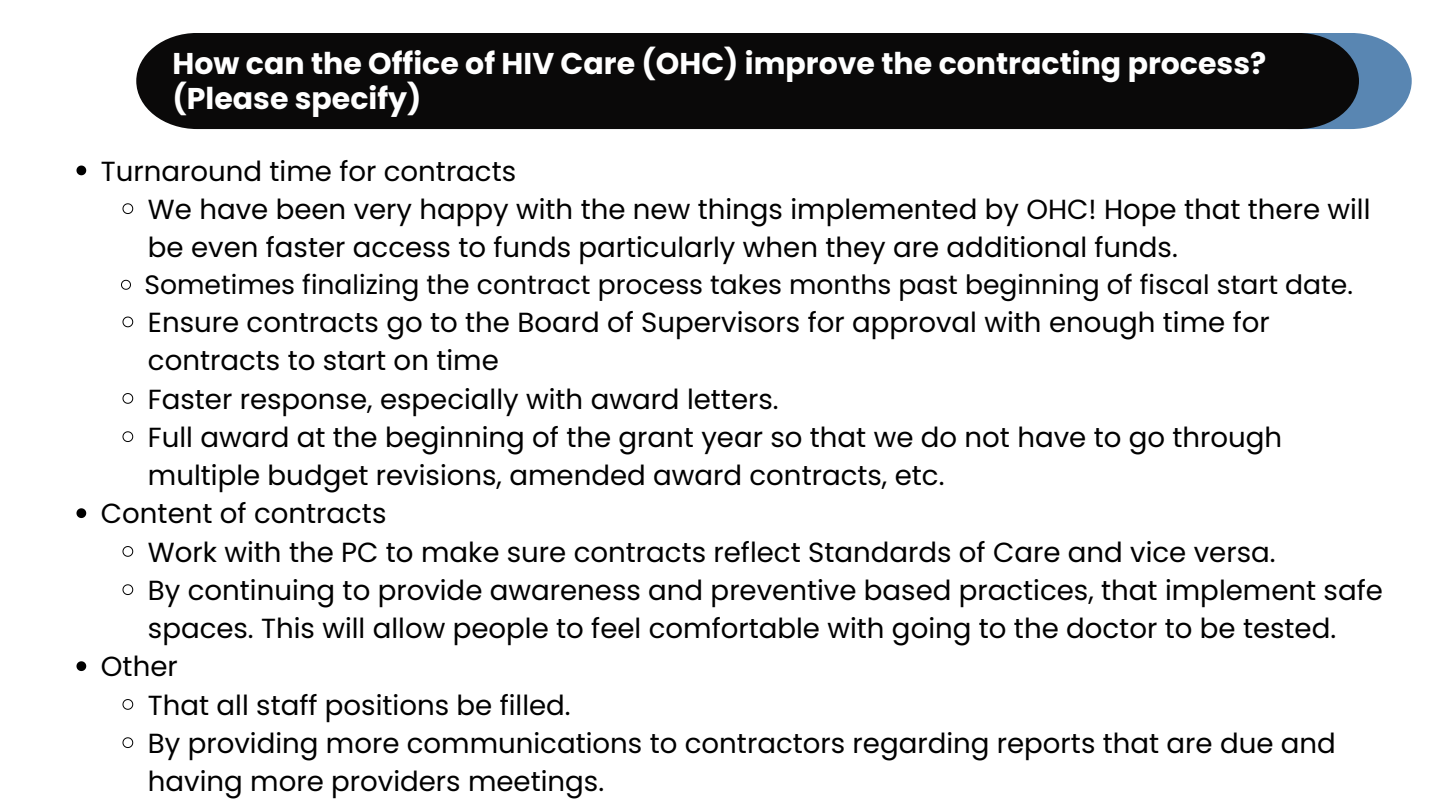
<style>
.page{position:relative;width:1440px;height:810px;background:#fff}
.page>*{position:absolute;margin:0;border:0;box-sizing:border-box;transform-origin:0 0}
.t1{font:700 30px/34.5px "Poppins";color:#fff}
.t2{font:27.6px/38.2px "Poppins";color:#000}
.t3{font:26.6px "Poppins";color:#000}
</style>
<div class="page">
<svg style="left:1359px;top:33px;width:53px;height:96px"></svg>
<div style="left:136px;top:33px;width:1223px;height:96px;background:#0a0909"></div>
<svg style="left:76px;top:166px;width:10px;height:9px"></svg>
<svg style="left:122px;top:203px;width:12px;height:11px"></svg>
<svg style="left:121px;top:279px;width:10px;height:11px"></svg>
<svg style="left:122px;top:316px;width:12px;height:12px"></svg>
<svg style="left:122px;top:393px;width:12px;height:11px"></svg>
<svg style="left:122px;top:431px;width:12px;height:11px"></svg>
<svg style="left:76px;top:508px;width:10px;height:10px"></svg>
<svg style="left:122px;top:546px;width:12px;height:11px"></svg>
<svg style="left:122px;top:584px;width:12px;height:11px"></svg>
<svg style="left:76px;top:661px;width:10px;height:10px"></svg>
<svg style="left:122px;top:699px;width:12px;height:11px"></svg>
<svg style="left:122px;top:737px;width:12px;height:11px"></svg>
<p class="t1" style="left:173px;top:47px;width:1095px">How can the Office of HIV Care (OHC) improve the contracting process? (Please specify)</p>
<p class="t2" style="left:101px;top:152px;width:417px">Turnaround time for contracts</p>
<p class="t2" style="left:148px;top:190px;width:1224px">We have been very happy with the new things implemented by OHC! Hope that there will be even faster access to funds particularly when they are additional funds.</p>
<p class="t3" style="left:145px;top:266px;width:1210px">Sometimes finalizing the contract process takes months past beginning of fiscal start date.</p>
<p class="t2" style="left:148px;top:303px;width:1123px">Ensure contracts go to the Board of Supervisors for approval with enough time for contracts to start on time</p>
<p class="t2" style="left:148px;top:380px;width:632px">Faster response, especially with award letters.</p>
<p class="t2" style="left:148px;top:418px;width:1136px">Full award at the beginning of the grant year so that we do not have to go through multiple budget revisions, amended award contracts, etc.</p>
<p class="t2" style="left:101px;top:495px;width:287px">Content of contracts</p>
<p class="t2" style="left:148px;top:533px;width:1129px">Work with the PC to make sure contracts reflect Standards of Care and vice versa.</p>
<p class="t2" style="left:148px;top:571px;width:1236px">By continuing to provide awareness and preventive based practices, that implement safe spaces. This will allow people to feel comfortable with going to the doctor to be tested.</p>
<p class="t2" style="left:101px;top:648px;width:78px">Other</p>
<p class="t2" style="left:148px;top:686px;width:424px">That all staff positions be filled.</p>
<p class="t2" style="left:148px;top:724px;width:1190px">By providing more communications to contractors regarding reports that are due and having more providers meetings.</p>
</div>
